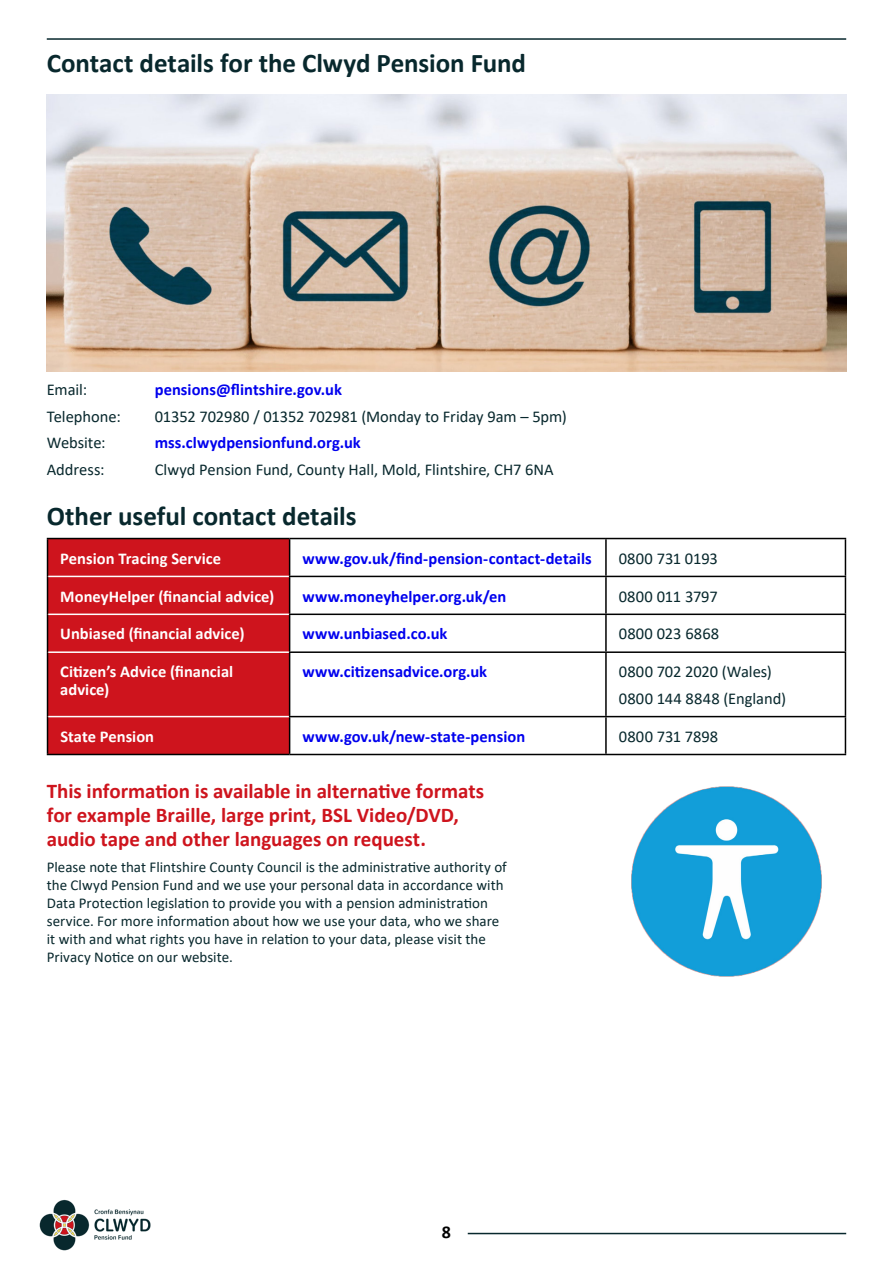
<style>
.page{position:relative;width:893px;height:1263px;background:#fff}
.page>*{position:absolute;margin:0;border:0;box-sizing:border-box;transform-origin:0 0}
.t1{font:700 27px "Calibri";letter-spacing:-.005em;color:#08282d}
.t2{font:700 21px/24px "Calibri";letter-spacing:-.005em;color:#ce141d}
.t3{font:700 18px "Calibri";color:#000}
.t4{font:16.5px/26.5px "Calibri";letter-spacing:-.005em;color:#08282d}
.t5{font:700 16.5px "Calibri";color:#00e}
.t6{font:700 16.5px/18px "Calibri";color:#fff}
.t7{font:15px/18px "Calibri";color:#08282d}
</style>
<div class="page">
<hr style="left:468px;top:1233px;width:378px;height:1px;background:#08282d">
<hr style="left:47px;top:38px;width:799px;height:2px;background:#08282d">
<img style="left:40px;top:1200px;width:111px;height:50px">
<img style="left:631px;top:786px;width:191px;height:191px">
<div style="left:48px;top:539px;width:241px;height:215px;background:#ce141d"></div>
<hr style="left:290px;top:538px;width:316px;height:1px;background:#000">
<hr style="left:606px;top:538px;width:240px;height:1px;background:#000">
<hr style="left:605px;top:539px;width:2px;height:37px;background:#000">
<hr style="left:845px;top:539px;width:1px;height:37px;background:#000">
<hr style="left:289px;top:576px;width:317px;height:1px;background:#000">
<hr style="left:606px;top:576px;width:240px;height:1px;background:#000">
<hr style="left:605px;top:577px;width:2px;height:36px;background:#000">
<hr style="left:845px;top:577px;width:1px;height:36px;background:#000">
<hr style="left:289px;top:613px;width:317px;height:2px;background:#000">
<hr style="left:606px;top:613px;width:240px;height:2px;background:#000">
<hr style="left:605px;top:615px;width:2px;height:36px;background:#000">
<hr style="left:845px;top:615px;width:1px;height:36px;background:#000">
<hr style="left:289px;top:651px;width:317px;height:2px;background:#000">
<hr style="left:606px;top:651px;width:240px;height:2px;background:#000">
<hr style="left:605px;top:653px;width:2px;height:63px;background:#000">
<hr style="left:845px;top:653px;width:1px;height:63px;background:#000">
<hr style="left:289px;top:716px;width:317px;height:1px;background:#000">
<hr style="left:606px;top:716px;width:240px;height:1px;background:#000">
<hr style="left:605px;top:717px;width:2px;height:37px;background:#000">
<hr style="left:845px;top:717px;width:1px;height:37px;background:#000">
<hr style="left:290px;top:754px;width:316px;height:1px;background:#000">
<hr style="left:606px;top:754px;width:240px;height:1px;background:#000">
<hr style="left:47px;top:538px;width:243px;height:1px;background:#000">
<hr style="left:47px;top:539px;width:1px;height:37px;background:#000">
<hr style="left:289px;top:539px;width:1px;height:37px;background:#000">
<hr style="left:47px;top:576px;width:1px;height:38px;background:#000">
<hr style="left:289px;top:577px;width:1px;height:36px;background:#000">
<hr style="left:47px;top:614px;width:1px;height:38px;background:#000">
<hr style="left:289px;top:615px;width:1px;height:36px;background:#000">
<hr style="left:47px;top:652px;width:1px;height:65px;background:#000">
<hr style="left:289px;top:653px;width:1px;height:63px;background:#000">
<hr style="left:47px;top:717px;width:1px;height:37px;background:#000">
<hr style="left:289px;top:717px;width:1px;height:37px;background:#000">
<hr style="left:47px;top:754px;width:243px;height:1px;background:#000">
<hr style="left:48px;top:576px;width:241px;height:1px;background:#fff">
<hr style="left:48px;top:613px;width:241px;height:2px;background:#fff">
<hr style="left:48px;top:651px;width:241px;height:2px;background:#fff">
<hr style="left:48px;top:716px;width:241px;height:1px;background:#fff">
<img style="left:47px;top:94px;width:799px;height:277px">
<h1 class="t1" style="left:47px;top:44px;width:481px">Contact details for the Clwyd Pension Fund</h1>
<p class="t4" style="left:47px;top:376px;width:42px">Email:</p>
<p class="t5" style="left:155px;top:378px;width:189px">pensions@flintshire.gov.uk</p>
<p class="t4" style="left:47px;top:402px;width:76px">Telephone:</p>
<p class="t4" style="left:155px;top:402px;width:414px">01352 702980 / 01352 702981 (Monday to Friday 9am – 5pm)</p>
<p class="t4" style="left:47px;top:429px;width:60px">Website:</p>
<p class="t5" style="left:155px;top:431px;width:208px">mss.clwydpensionfund.org.uk</p>
<p class="t4" style="left:47px;top:455px;width:59px">Address:</p>
<p class="t4" style="left:155px;top:455px;width:400px">Clwyd Pension Fund, County Hall, Mold, Flintshire, CH7 6NA</p>
<h1 class="t1" style="left:47px;top:496px;width:311px">Other useful contact details</h1>
<p class="t6" style="left:60px;top:549px;width:162px">Pension Tracing Service</p>
<p class="t5" style="left:302px;top:546px;width:291px">www.gov.uk/find-pension-contact-details</p>
<p class="t4" style="left:619px;top:544px;width:101px">0800 731 0193</p>
<p class="t6" style="left:60px;top:587px;width:216px">MoneyHelper (financial advice)</p>
<p class="t5" style="left:302px;top:584px;width:205px">www.moneyhelper.org.uk/en</p>
<p class="t4" style="left:619px;top:582px;width:100px">0800 011 3797</p>
<p class="t6" style="left:60px;top:625px;width:186px">Unbiased (financial advice)</p>
<p class="t5" style="left:302px;top:622px;width:147px">www.unbiased.co.uk</p>
<p class="t4" style="left:619px;top:620px;width:102px">0800 023 6868</p>
<p class="t6" style="left:60px;top:663px;width:174px">Citizen’s Advice (financial advice)</p>
<p class="t5" style="left:302px;top:660px;width:186px">www.citizensadvice.org.uk</p>
<p class="t4" style="left:619px;top:658px;width:169px">0800 702 2020 (Wales)<br>0800 144 8848 (England)</p>
<p class="t6" style="left:60px;top:727px;width:95px">State Pension</p>
<p class="t5" style="left:302px;top:724px;width:224px">www.gov.uk/new-state-pension</p>
<p class="t4" style="left:619px;top:722px;width:101px">0800 731 7898</p>
<h2 class="t2" style="left:47px;top:779px;width:439px">This information is available in alternative formats for example Braille, large print, BSL Video/DVD, audio tape and other languages on request.</h2>
<p class="t7" style="left:47px;top:858px;width:462px">Please note that Flintshire County Council is the administrative authority of the Clwyd Pension Fund and we use your personal data in accordance with Data Protection legislation to provide you with a pension administration service. For more information about how we use your data, who we share it with and what rights you have in relation to your data, please visit the Privacy Notice on our website.</p>
<p class="t3" style="left:442px;top:1219px;width:11px">8</p>
</div>
